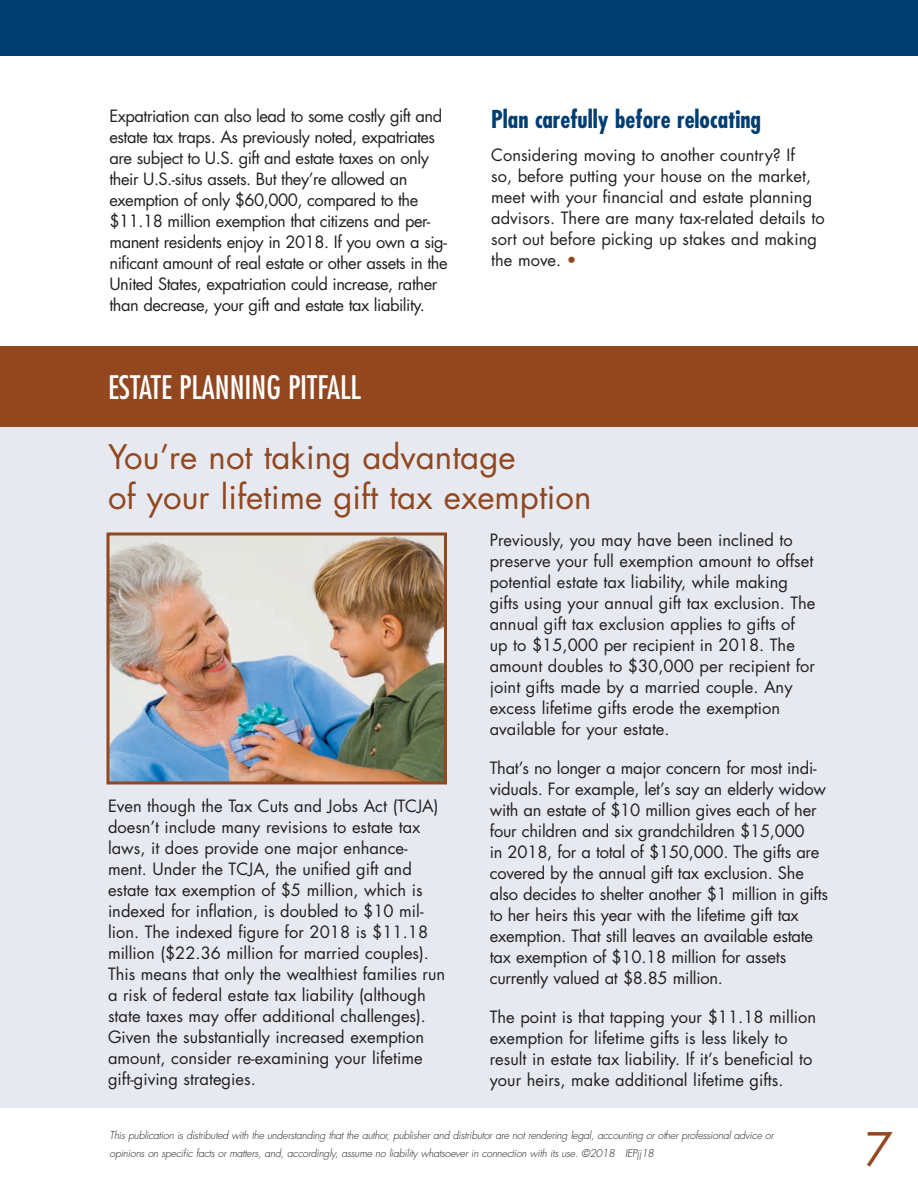
<style>
.page{position:relative;width:918px;height:1188px;background:#fff}
.page>*{position:absolute;margin:0;border:0;box-sizing:border-box;transform-origin:0 0}
.t1{font:45px "Futura Std";color:#92471f}
.t2{font:33px/39.6px "Futura Std";color:#92471f}
.t3{font:condensed 31.5px "Futura Std";color:#fff}
.t4{font:700 condensed 24px "Futura Std";color:#003d71}
.t5{font:16.5px/21px "Futura Std";color:#231f20}
.t6{font:16.5px/21px "Futura Std";letter-spacing:-.03em;color:#231f20}
.t7{font:italic 300 10.5px/18px "Futura Std";letter-spacing:-.02em;color:#231f20}
.s1{color:#92471f}
</style>
<div class="page">
<div style="left:0;top:428px;width:918px;height:680px;background:#e6e9f0"></div>
<div style="left:0;top:346px;width:918px;height:82px;background:#92471f"></div>
<div style="left:0;top:0;width:918px;height:55px;background:#003d71"></div>
<img style="left:110px;top:536px;width:333px;height:244px">
<div style="left:106px;top:532px;width:341px;height:252px;border:3px solid #92471f"></div>
<p class="t6" style="left:110px;top:105px;width:340px">Expatriation can also lead to some costly gift and estate tax traps. As previously noted, expatriates are subject to U.S. gift and estate taxes on only their U.S.-situs assets. But they’re allowed an exemption of only $60,000, compared to the $11.18 million exemption that citizens and per&shy;manent residents enjoy in 2018. If you own a sig&shy;nificant amount of real estate or other assets in the United States, expatriation could increase, rather than decrease, your gift and estate tax liability.</p>
<h3 class="t4" style="left:491px;top:104px;width:271px">Plan carefully before relocating</h3>
<p class="t5" style="left:491px;top:144px;width:335px">Considering moving to another country? If<br>so, before putting your house on the market, meet with your financial and estate planning advisors. There are many tax-related details to sort out before picking up stakes and making the move. <span class="s1">•</span></p>
<h3 class="t3" style="left:108px;top:369px;width:254px">ESTATE PLANNING PITFALL</h3>
<h2 class="t2" style="left:108px;top:438px;width:485px">You’re not taking advantage<br>of your lifetime gift tax exemption</h2>
<p class="t5" style="left:108px;top:795px;width:339px">Even though the Tax Cuts and Jobs Act (TCJA) doesn’t include many revisions to estate tax laws, it does provide one major enhance&shy;ment. Under the TCJA, the unified gift and estate tax exemption of $5 million, which is indexed for inflation, is doubled to $10 mil&shy;lion. The indexed figure for 2018 is $11.18 million ($22.36 million for married couples).<br>This means that only the wealthiest families run a risk of federal estate tax liability (although state taxes may offer additional challenges).<br>Given the substantially increased exemption amount, consider re-examining your lifetime gift-giving strategies.</p>
<p class="t5" style="left:490px;top:530px;width:327px">Previously, you may have been inclined to preserve your full exemption amount to offset potential estate tax liability, while making gifts using your annual gift tax exclusion. The annual gift tax exclusion applies to gifts of up to $15,000 per recipient in 2018. The amount doubles to $30,000 per recipient for joint gifts made by a married couple. Any excess lifetime gifts erode the exemption available for your estate.</p>
<p class="t5" style="left:490px;top:758px;width:340px">That’s no longer a major concern for most indi&shy;viduals. For example, let’s say an elderly widow with an estate of $10 million gives each of her four children and six grandchildren $15,000<br>in 2018, for a total of $150,000. The gifts are covered by the annual gift tax exclusion. She also decides to shelter another $1 million in gifts to her heirs this year with the lifetime gift tax exemption. That still leaves an available estate tax exemption of $10.18 million for assets currently valued at $8.85 million.</p>
<p class="t5" style="left:490px;top:1007px;width:328px">The point is that tapping your $11.18 million exemption for lifetime gifts is less likely to result in estate tax liability. If it’s beneficial to your heirs, make additional lifetime gifts.</p>
<p class="t7" style="left:110px;top:1126px;width:666px">This publication is distributed with the understanding that the author, publisher and distributor are not rendering legal, accounting or other professional advice or opinions on specific facts or matters, and, accordingly, assume no liability whatsoever in connection with its use. ©2018 IEPjj18</p>
<h1 class="t1" style="left:865px;top:1120px;width:29px">7</h1>
</div>
